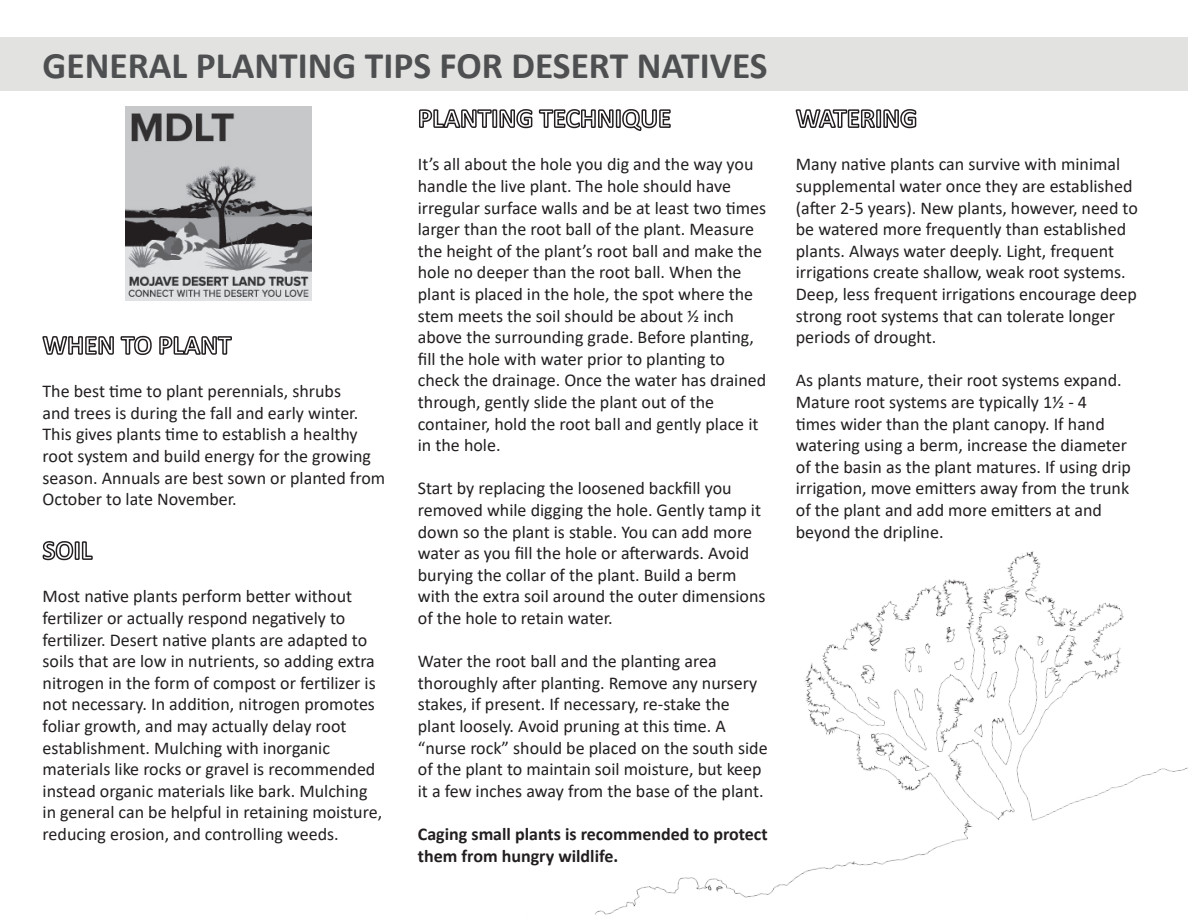
<style>
.page{position:relative;width:1188px;height:918px;background:#fff}
.page>*{position:absolute;margin:0;border:0;box-sizing:border-box;transform-origin:0 0}
.t1{font:700 37.5px "Calibri";color:#4e4f50}
.Paragraph_Style_1{font:18px/21.6px "Calibri";color:#231f20}
.Paragraph_Style_1-2{font:700 18px/21.6px "Calibri";color:#231f20}
</style>
<div class="page">
<div style="left:0;top:37px;width:1188px;height:53px;background:#e2e2e1"></div>
<svg style="left:795px;top:109px;width:122px;height:20px"></svg>
<svg style="left:42px;top:335px;width:190px;height:20px"></svg>
<svg style="left:42px;top:541px;width:51px;height:20px"></svg>
<svg style="left:419px;top:109px;width:252px;height:22px"></svg>
<img style="left:125px;top:107px;width:186px;height:193px">
<img style="left:595px;top:551px;width:593px;height:364px">
<p class="t1" style="left:43px;top:39px;width:727px">GENERAL PLANTING TIPS FOR DESERT NATIVES</p>
<p class="Paragraph_Style_1" style="left:43px;top:380px;width:344px">The best time to plant perennials, shrubs<br>and trees is during the fall and early winter.<br>This gives plants time to establish a healthy root system and build energy for the growing season. Annuals are best sown or planted from October to late November.</p>
<p class="Paragraph_Style_1" style="left:43px;top:585px;width:341px">Most native plants perform better without fertilizer or actually respond negatively to fertilizer. Desert native plants are adapted to soils that are low in nutrients, so adding extra nitrogen in the form of compost or fertilizer is not necessary. In addition, nitrogen promotes foliar growth, and may actually delay root establishment. Mulching with inorganic materials like rocks or gravel is recommended instead organic materials like bark. Mulching in general can be helpful in retaining moisture, reducing erosion, and controlling weeds.</p>
<p class="Paragraph_Style_1" style="left:418px;top:153px;width:350px">It’s all about the hole you dig and the way you handle the live plant. The hole should have irregular surface walls and be at least two times larger than the root ball of the plant. Measure the height of the plant’s root ball and make the hole no deeper than the root ball. When the plant is placed in the hole, the spot where the stem meets the soil should be about ½ inch above the surrounding grade. Before planting, fill the hole with water prior to planting to check the drainage. Once the water has drained through, gently slide the plant out of the container, hold the root ball and gently place it in the hole.</p>
<p class="Paragraph_Style_1" style="left:418px;top:477px;width:349px">Start by replacing the loosened backfill you removed while digging the hole. Gently tamp it down so the plant is stable. You can add more water as you fill the hole or afterwards. Avoid burying the collar of the plant. Build a berm with the extra soil around the outer dimensions of the hole to retain water.</p>
<p class="Paragraph_Style_1" style="left:418px;top:650px;width:351px">Water the root ball and the planting area thoroughly after planting. Remove any nursery stakes, if present. If necessary, re-stake the plant loosely. Avoid pruning at this time. A “nurse rock” should be placed on the south side of the plant to maintain soil moisture, but keep it a few inches away from the base of the plant.</p>
<p class="Paragraph_Style_1-2" style="left:418px;top:823px;width:351px">Caging small plants is recommended to protect them from hungry wildlife.</p>
<p class="Paragraph_Style_1" style="left:796px;top:153px;width:344px">Many native plants can survive with minimal supplemental water once they are established (after 2-5 years). New plants, however, need to be watered more frequently than established plants. Always water deeply. Light, frequent irrigations create shallow, weak root systems.<br>Deep, less frequent irrigations encourage deep strong root systems that can tolerate longer periods of drought.</p>
<p class="Paragraph_Style_1" style="left:796px;top:369px;width:337px">As plants mature, their root systems expand.<br>Mature root systems are typically 1½ - 4 times wider than the plant canopy. If hand watering using a berm, increase the diameter of the basin as the plant matures. If using drip irrigation, move emitters away from the trunk of the plant and add more emitters at and beyond the dripline.</p>
</div>
